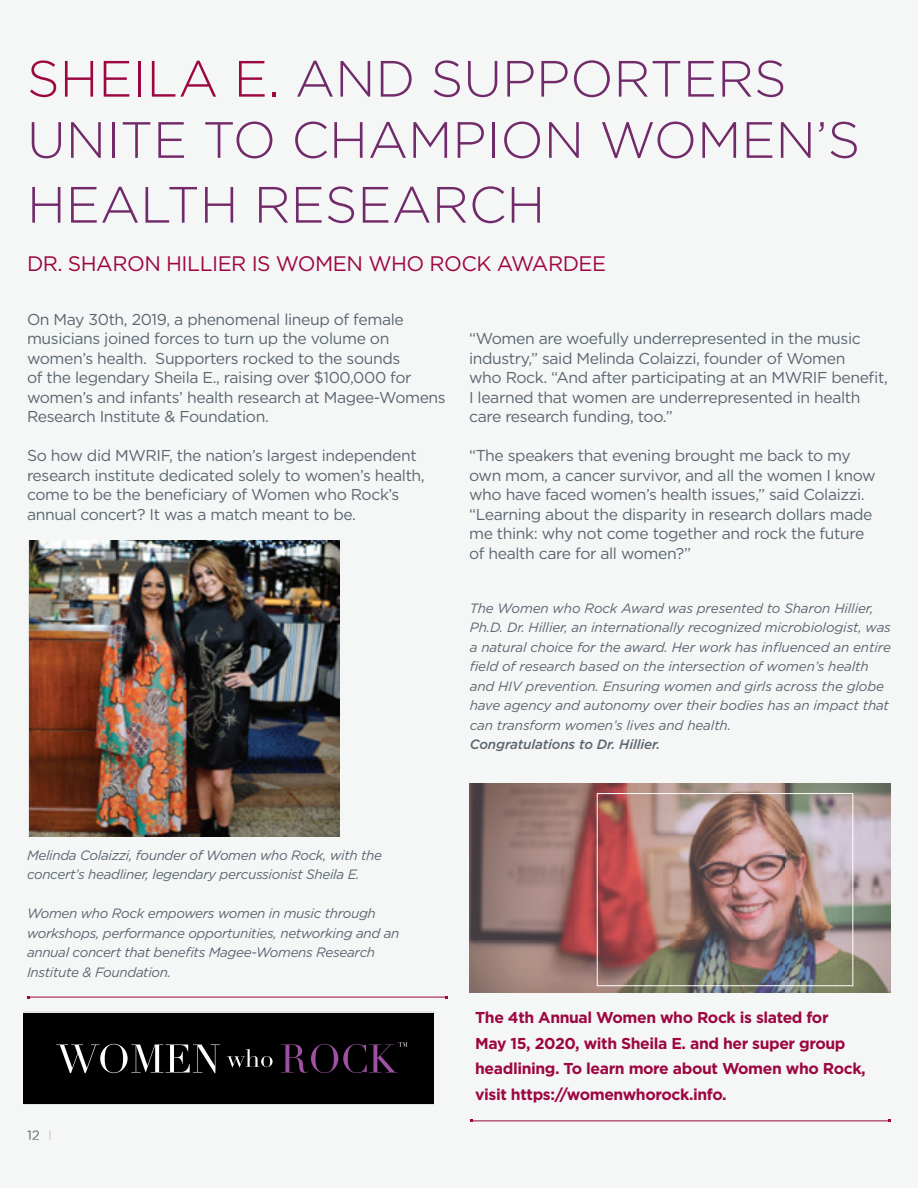
<style>
.page{position:relative;width:918px;height:1188px;background:#fff}
.page>*{position:absolute;margin:0;border:0;box-sizing:border-box;transform-origin:0 0}
.t1{font:300 51px/63px "Gotham";color:#712a6a}
.t2{font:21px "Gotham";letter-spacing:-.025em;color:#9d0741}
.t3{font:15.75px/19.5px "Gotham";letter-spacing:-.025em;color:#5a6670}
.t4{font:700 15.75px/25.5px "Gotham";letter-spacing:-.025em;color:#9d0741}
.t5{font:italic 13.5px/19.5px "Gotham";letter-spacing:-.02em;color:#5a6670}
.t6{font:italic 500 13.5px "Gotham";letter-spacing:-.01em;color:#5a6670}
.t7{font:13.5px "Gotham";color:#5a6670}
.s1{color:#9d0741}
.s2{color:#b88bbe}
</style>
<div class="page">
<img style="left:29px;top:540px;width:310px;height:296px">
<div style="left:24px;top:1011px;width:410px;height:93px;background:#e2e4e2"></div>
<div style="left:24px;top:1013px;width:410px;height:91px;background:#000001"></div>
<svg style="left:56px;top:1044px;width:164px;height:29px"></svg>
<svg style="left:227px;top:1049px;width:46px;height:19px"></svg>
<svg style="left:281px;top:1042px;width:127px;height:31px"></svg>
<hr style="left:28px;top:997px;width:419px;height:1px;background:#9d0741">
<hr style="left:471px;top:1120px;width:419px;height:1px;background:#9d0741">
<img style="left:470px;top:784px;width:420px;height:208px">
<div style="left:597px;top:793px;width:256px;height:193px;border:1px solid #fff"></div>
<h1 class="t1" style="left:27px;top:46px;width:835px"><span class="s1">SHEILA E.</span> AND SUPPORTERS<br>UNITE TO CHAMPION WOMEN’S<br>HEALTH RESEARCH</h1>
<h2 class="t2" style="left:27px;top:250px;width:581px">DR. SHARON HILLIER IS WOMEN WHO ROCK AWARDEE</h2>
<p class="t3" style="left:27px;top:309px;width:420px">On May 30th, 2019, a phenomenal lineup of female musicians joined forces to turn up the volume on women’s health. Supporters rocked to the sounds<br>of the legendary Sheila E., raising over $100,000 for women’s and infants’ health research at Magee-Womens Research Institute &amp; Foundation.</p>
<p class="t3" style="left:27px;top:446px;width:399px">So how did MWRIF, the nation’s largest independent research institute dedicated solely to women’s health, come to be the beneficiary of Women who Rock’s annual concert? It was a match meant to be.</p>
<p class="t3" style="left:469px;top:329px;width:420px">“Women are woefully underrepresented in the music industry,” said Melinda Colaizzi, founder of Women<br>who Rock. “And after participating at an MWRIF benefit, I learned that women are underrepresented in health care research funding, too.”</p>
<p class="t3" style="left:469px;top:446px;width:408px">“The speakers that evening brought me back to my own mom, a cancer survivor, and all the women I know who have faced women’s health issues,” said Colaizzi. “Learning about the disparity in research dollars made me think: why not come together and rock the future of health care for all women?”</p>
<p class="t5" style="left:470px;top:598px;width:423px">The Women who Rock Award was presented to Sharon Hillier, Ph.D. Dr. Hillier, an internationally recognized microbiologist, was a natural choice for the award. Her work has influenced an entire field of research based on the intersection of women’s health and HIV prevention. Ensuring women and girls across the globe have agency and autonomy over their bodies has an impact that can transform women’s lives and health.</p>
<p class="t6" style="left:470px;top:737px;width:192px">Congratulations to Dr. Hillier.</p>
<p class="t5" style="left:27px;top:845px;width:357px">Melinda Colaizzi, founder of Women who Rock, with the concert’s headliner, legendary percussionist Sheila E.</p>
<p class="t5" style="left:27px;top:904px;width:374px">Women who Rock empowers women in music through workshops, performance opportunities, networking and an annual concert that benefits Magee-Womens Research Institute &amp; Foundation.</p>
<p class="t7" style="left:27px;top:1126px;width:26px">12 <span class="s2">I</span></p>
<p class="t4" style="left:475px;top:1005px;width:392px">The 4th Annual Women who Rock is slated for<br>May 15, 2020, with Sheila E. and her super group headlining. To learn more about Women who Rock, visit https://womenwhorock.info.</p>
</div>
